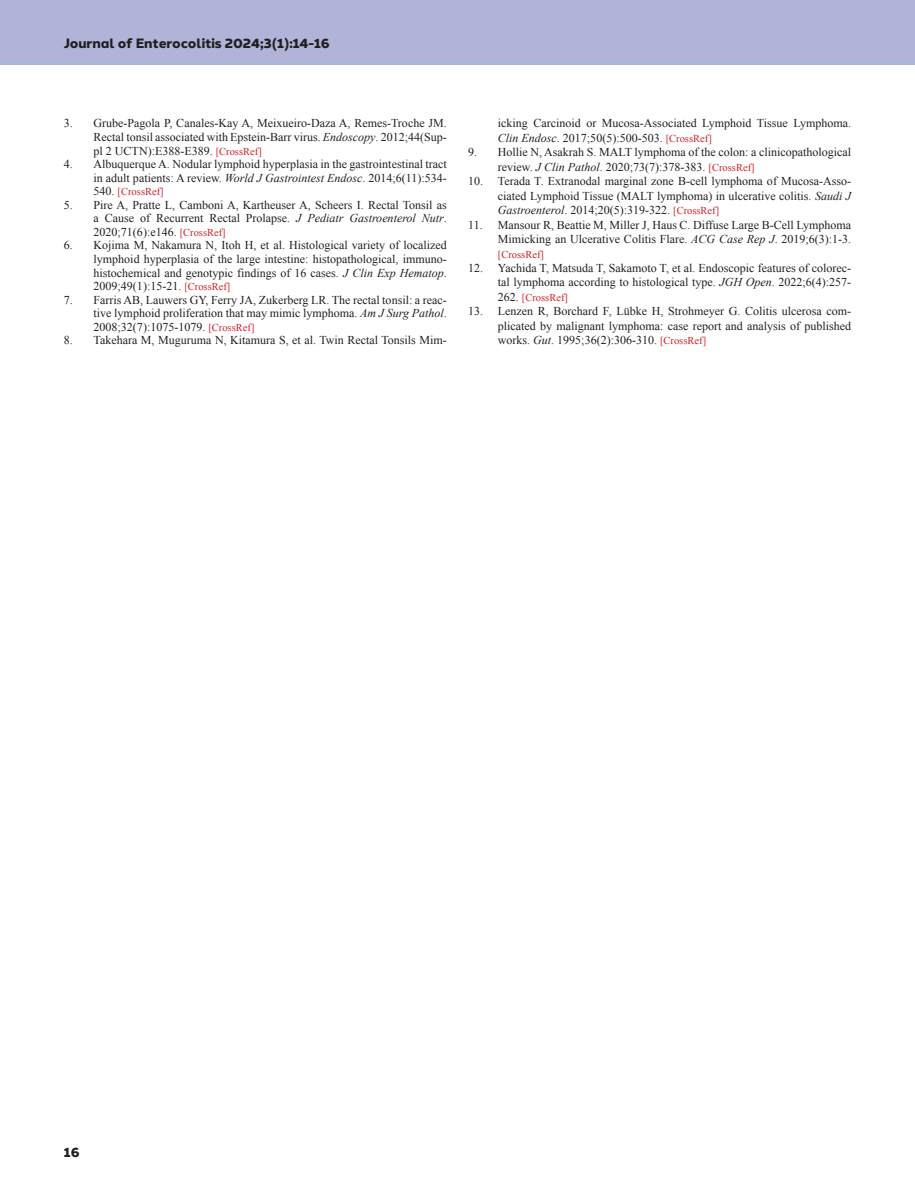
<style>
.page{position:relative;width:915px;height:1191px;background:#fff}
.page>*{position:absolute;margin:0;border:0;box-sizing:border-box;transform-origin:0 0}
.t1{font:800 13.5px "Halcom";letter-spacing:-.01em;color:#231f20}
.t2{font:12px/13.5px "Times New Roman";color:#231f20;text-align:justify}
.t3{font:10.5px "Times New Roman";color:#d1232a}
.s1{font-style:italic}
.s2{font-size:10.5px;color:#d1232a}
.s3{font-size:12px;color:#231f20}
</style>
<div class="page">
<div style="left:0;top:0;width:914px;height:64px;background:#b1b3d8"></div>
<hr style="left:0;top:63px;width:914px;height:1px;background:#9bbedb">
<p class="t1" style="left:64px;top:33px;width:267px">Journal of Enterocolitis 2024;3(1):14-16</p>
<p class="t2" style="left:94px;top:116px;width:354px;text-indent:-30px">3. Grube-Pagola P, Canales-Kay A, Meixueiro-Daza A, Remes-Troche JM.<br>Rectal tonsil associated with Epstein-Barr virus. <span class="s1">Endoscopy</span>. 2012;44(Sup&shy;pl 2 UCTN):E388-E389. <span class="s2">[CrossRef]</span></p>
<p class="t2" style="left:64px;top:157px;width:384px;text-align:right">4. Albuquerque A. Nodular lymphoid hyperplasia in the gastrointestinal tract in adult patients: A review. <span class="s1">World J Gastrointest Endosc</span>. 2014;6(11):534-</p>
<p class="t3" style="left:94px;top:185px;width:72px"><span class="s3">540.</span> [CrossRef]</p>
<p class="t2" style="left:94px;top:198px;width:354px;text-indent:-30px">5. Pire A, Pratte L, Camboni A, Kartheuser A, Scheers I. Rectal Tonsil as a Cause of Recurrent Rectal Prolapse. <span class="s1">J Pediatr Gastroenterol Nutr</span>.<br>2020;71(6):e146. <span class="s2">[CrossRef]</span></p>
<p class="t2" style="left:94px;top:238px;width:354px;text-indent:-30px">6. Kojima M, Nakamura N, Itoh H, et al. Histological variety of localized lymphoid hyperplasia of the large intestine: histopathological, immuno&shy;histochemical and genotypic findings of 16 cases. <span class="s1">J Clin Exp Hematop</span>.<br>2009;49(1):15-21. <span class="s2">[CrossRef]</span></p>
<p class="t2" style="left:94px;top:293px;width:354px;text-indent:-30px">7. Farris AB, Lauwers GY, Ferry JA, Zukerberg LR. The rectal tonsil: a reac&shy;tive lymphoid proliferation that may mimic lymphoma. <span class="s1">Am J Surg Pathol</span>.<br>2008;32(7):1075-1079. <span class="s2">[CrossRef]</span></p>
<p class="t2" style="left:64px;top:333px;width:384px">8. Takehara M, Muguruma N, Kitamura S, et al. Twin Rectal Tonsils Mim-</p>
<p class="t2" style="left:497px;top:116px;width:354px;line-height:14.4px">icking Carcinoid or Mucosa-Associated Lymphoid Tissue Lymphoma.<br><span class="s1">Clin Endosc</span>. 2017;50(5):500-503. <span class="s2">[CrossRef]</span></p>
<p class="t2" style="left:497px;top:145px;width:354px;line-height:14.4px;text-indent:-30px">9. Hollie N, Asakrah S. MALT lymphoma of the colon: a clinicopathological review. <span class="s1">J Clin Pathol</span>. 2020;73(7):378-383. <span class="s2">[CrossRef]</span></p>
<p class="t2" style="left:497px;top:174px;width:354px;line-height:14.4px;text-indent:-30px">10. Terada T. Extranodal marginal zone B-cell lymphoma of Mucosa-Asso&shy;ciated Lymphoid Tissue (MALT lymphoma) in ulcerative colitis. <span class="s1">Saudi J Gastroenterol</span>. 2014;20(5):319-322. <span class="s2">[CrossRef]</span></p>
<p class="t2" style="left:468px;top:217px;width:384px;line-height:14.4px;text-align:right">11. Mansour R, Beattie M, Miller J, Haus C. Diffuse Large B-Cell Lymphoma<br>Mimicking an Ulcerative Colitis Flare. <span class="s1">ACG Case Rep J</span>. 2019;6(3):1-3.</p>
<p class="t3" style="left:497px;top:247px;width:48px">[CrossRef]</p>
<p class="t2" style="left:468px;top:261px;width:384px;line-height:14.4px;text-align:right">12. Yachida T, Matsuda T, Sakamoto T, et al. Endoscopic features of colorec&shy;tal lymphoma according to histological type. <span class="s1">JGH Open</span>. 2022;6(4):257-</p>
<p class="t3" style="left:497px;top:290px;width:72px"><span class="s3">262.</span> [CrossRef]</p>
<p class="t2" style="left:497px;top:304px;width:354px;line-height:14.4px;text-indent:-30px">13. Lenzen R, Borchard F, Lübke H, Strohmeyer G. Colitis ulcerosa com&shy;plicated by malignant lymphoma: case report and analysis of published works. <span class="s1">Gut</span>. 1995;36(2):306-310. <span class="s2">[CrossRef]</span></p>
<p class="t1" style="left:64px;top:1141px;width:17px">16</p>
</div>
